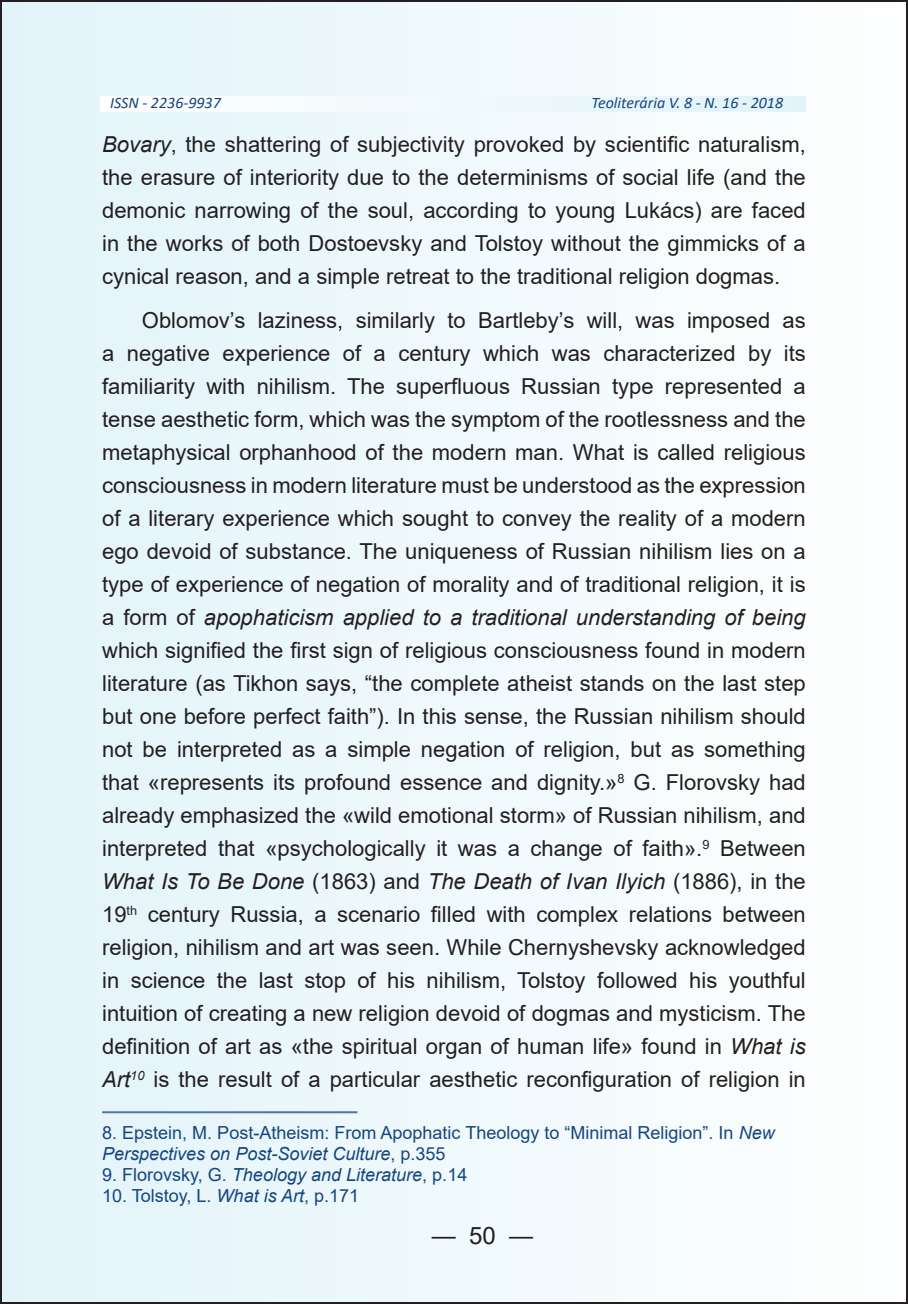
<style>
.page{position:relative;width:908px;height:1304px;background:#fff}
.page>*{position:absolute;margin:0;border:0;box-sizing:border-box;transform-origin:0 0}
.t1{font:24px "Arial";color:#231f20}
.t2{font:22px/33px "Arial";color:#231f20;text-align:justify}
.t3{font:18px/21px "Arial";color:#154680}
.t4{font:italic 18px "Arial";color:#154680}
.t5{font:italic 16px "Calibri";color:#154680}
.s1{font-style:italic}
.s2{font-style:normal}
</style>
<div class="page">
<div style="left:1px;top:1px;width:905px;height:1302px;background:linear-gradient(to right,#e1f4fa,#fefefe)"></div>
<svg style="left:100px;top:96px;width:705px;height:15px"></svg>
<hr style="left:102px;top:1111px;width:255px;height:2px;background:#4d76a8">
<p class="t5" style="left:110px;top:92px;width:112px">ISSN - 2236-9937</p>
<p class="t5" style="left:591px;top:92px;width:193px">Teoliterária V. 8 - N. 16 - 2018</p>
<p class="t2" style="left:102px;top:128px;width:705px"><span class="s1">Bovary</span>, the shattering of subjectivity provoked by scientific naturalism, the erasure of interiority due to the determinisms of social life (and the demonic narrowing of the soul, according to young Lukács) are faced in the works of both Dostoevsky and Tolstoy without the gimmicks of a cynical reason, and a simple retreat to the traditional religion dogmas.</p>
<p class="t2" style="left:102px;top:304px;width:705px;text-indent:40px">Oblomov’s laziness, similarly to Bartleby’s will, was imposed as a negative experience of a century which was characterized by its familiarity with nihilism. The superfluous Russian type represented a tense aesthetic form, which was the symptom of the rootlessness and the metaphysical orphanhood of the modern man. What is called religious consciousness in modern literature must be understood as the expression of a literary experience which sought to convey the reality of a modern ego devoid of substance. The uniqueness of Russian nihilism lies on a type of experience of negation of morality and of traditional religion, it is a form of <span class="s1">apophaticism applied to a traditional understanding of being </span>which signified the first sign of religious consciousness found in modern literature (as Tikhon says, “the complete atheist stands on the last step but one before perfect faith”). In this sense, the Russian nihilism should not be interpreted as a simple negation of religion, but as something that «represents its profound essence and dignity.»<sup>8</sup> G. Florovsky had already emphasized the «wild emotional storm» of Russian nihilism, and interpreted that «psychologically it was a change of faith».<sup>9</sup> Between <span class="s1">What Is To Be Done</span> (1863) and <span class="s1">The Death of Ivan Ilyich</span> (1886), in the 19<sup>th</sup> century Russia, a scenario filled with complex relations between religion, nihilism and art was seen. While Chernyshevsky acknowledged in science the last stop of his nihilism, Tolstoy followed his youthful intuition of creating a new religion devoid of dogmas and mysticism. The definition of art as «the spiritual organ of human life» found in <span class="s1">What is Art</span><sup>10</sup> is the result of a particular aesthetic reconfiguration of religion in</p>
<p class="t3" style="left:102px;top:1122px;width:673px">8. Epstein, M. Post-Atheism: From Apophatic Theology to “Minimal Religion”. In <span class="s1">New<br>Perspectives on Post-Soviet Culture</span>, p.355</p>
<p class="t4" style="left:102px;top:1163px;width:366px"><span class="s2">9. Florovsky, G.</span> Theology and Literature<span class="s2">, p.14</span></p>
<p class="t3" style="left:102px;top:1185px;width:258px">10. Tolstoy, L. <span class="s1">What is Art</span>, p.171</p>
<p class="t1" style="left:431px;top:1218px;width:103px">— 50 —</p>
</div>
